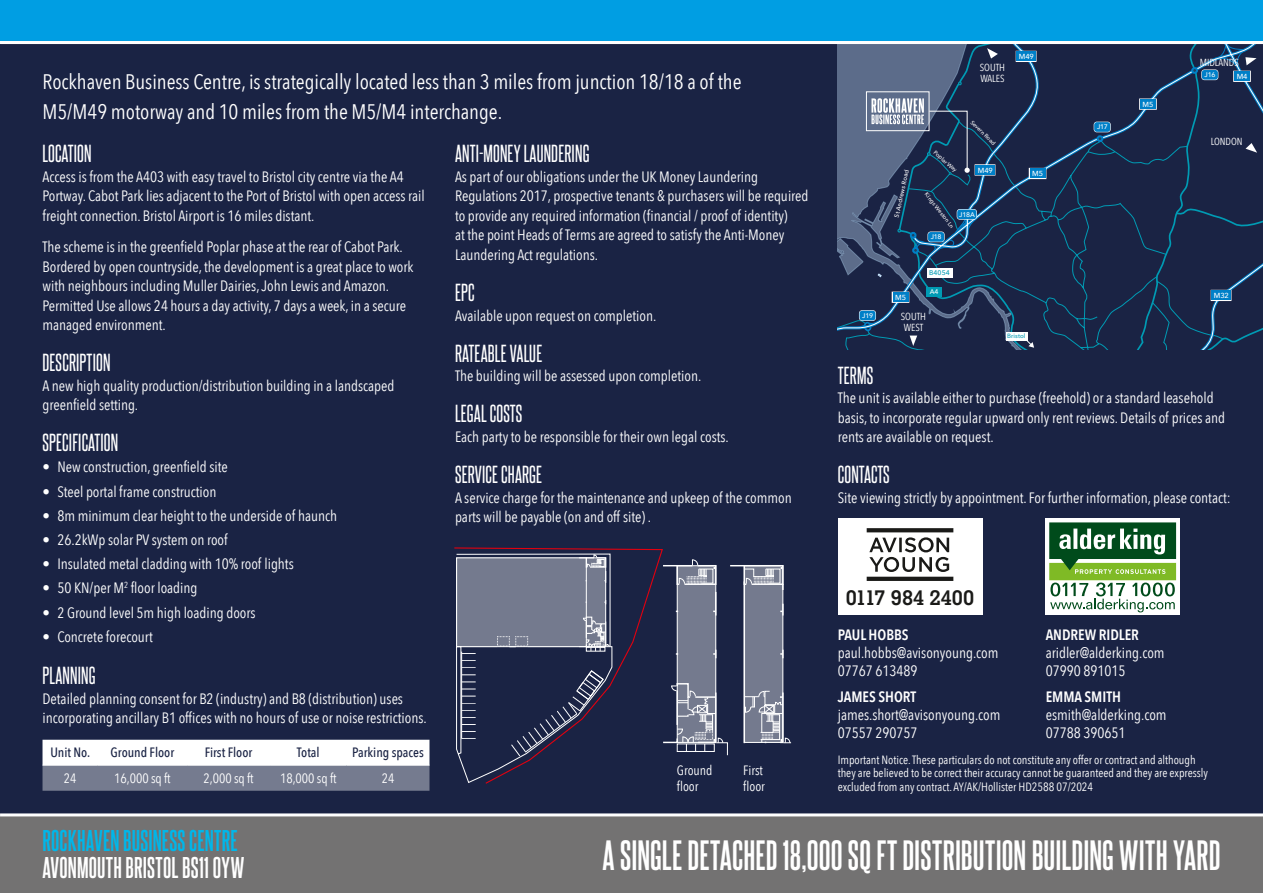
<style>
.page{position:relative;width:1263px;height:893px;background:#1a2344}
.page>*{position:absolute;margin:0;border:0;box-sizing:border-box;transform-origin:0 0}
.t1{font:700 36px "Steelfish Rg";letter-spacing:.005em;color:#fff}
.t2{font:700 25.5px "Steelfish Rg";letter-spacing:.01em;color:#00b7ea}
.t3{font:700 25.5px "Steelfish Rg";letter-spacing:.01em;color:#fff}
.t4{font:21px/30px "Avenir Next Condensed";color:#fff}
.t5{font:21px "Steelfish Rg";letter-spacing:.01em;color:#fff}
.t6{font:700 20.85px "Geometric Slab 703 BT";letter-spacing:-.015em;color:#1a1a18}
.t7{font:15px/19.5px "Avenir Next Condensed";color:#fff}
.t8{font:600 15px "Avenir Next Condensed";color:#fff}
.t9{font:13.5px/16.2px "Avenir Next Condensed";color:#fff}
.t10{font:500 13.5px "Avenir Next Condensed";color:#1a2344}
.t11{font:12px/13.5px "Avenir Next Condensed";color:#fff}
.t12{font:10.2px/11.2px "Avenir Next Condensed";color:#fff}
.t13{font:500 7.35px "Avenir Next";color:#fff}
.t14{font:500 6.75px "Avenir Next";letter-spacing:-.025em;color:#fff}
.t15{font:500 6.75px "Avenir Next";letter-spacing:.005em;color:#009bb4}
.t16{font:500 6.15px "Avenir Next";color:#fff}
.t17{font:500 6.15px "Avenir Next";letter-spacing:.005em;color:#009bb4}
.t18{font:500 5.7px "Avenir Next";color:#fff}
.t19{font:500 5.55px "Avenir Next";color:#fff}
</style>
<div class="page">
<div style="left:0;top:816px;width:1263px;height:77px;background:#737272"></div>
<div style="left:0;top:0;width:1263px;height:43px;background:#009ee3"></div>
<div style="left:838px;top:519px;width:144px;height:96px;background:#fff"></div>
<svg style="left:867px;top:528px;width:86px;height:53px"></svg>
<div style="left:1045px;top:519px;width:135px;height:96px;background:#fff"></div>
<svg style="left:1049px;top:522px;width:127px;height:90px"></svg>
<svg style="left:838px;top:44px;width:298px;height:306px"></svg>
<div style="left:1096px;top:135px;width:7px;height:7px;border:2px solid #0080c8;border-radius:50%"></div>
<div style="left:1094px;top:122px;width:17px;height:10px;border:1px solid #fff;border-radius:3px"></div>
<div style="left:1094px;top:122px;width:16px;height:10px;background:#0080c8;border-radius:3px"></div>
<svg style="left:855px;top:44px;width:190px;height:306px"></svg>
<svg style="left:1136px;top:44px;width:127px;height:306px"></svg>
<hr style="left:0;top:813px;width:1263px;height:3px;background:#fff">
<svg style="left:454px;top:547px;width:209px;height:237px"></svg>
<svg style="left:455px;top:554px;width:157px;height:229px"></svg>
<svg style="left:662px;top:559px;width:129px;height:197px"></svg>
<svg style="left:43px;top:740px;width:386px;height:51px;background:#b9bcc6"></svg>
<hr style="left:43px;top:765px;width:55px;height:1px;background:#fff">
<hr style="left:98px;top:765px;width:89px;height:1px;background:#fff">
<hr style="left:187px;top:765px;width:83px;height:1px;background:#fff">
<hr style="left:270px;top:765px;width:77px;height:1px;background:#fff">
<hr style="left:347px;top:765px;width:82px;height:1px;background:#fff">
<hr style="left:0;top:41px;width:1263px;height:3px;background:#fff">
<h3 class="t4" style="left:43px;top:66px;width:701px">Rockhaven Business Centre, is strategically located less than 3 miles from junction 18/18 a of the<br>M5/M49 motorway and 10 miles from the M5/M4 interchange.</h3>
<h3 class="t5" style="left:43px;top:139px;width:51px">LOCATION</h3>
<p class="t7" style="left:43px;top:166px;width:384px">Access is from the A403 with easy travel to Bristol city centre via the A4<br>Portway. Cabot Park lies adjacent to the Port of Bristol with open access rail freight connection. Bristol Airport is 16 miles distant.</p>
<p class="t7" style="left:43px;top:236px;width:373px">The scheme is in the greenfield Poplar phase at the rear of Cabot Park.<br>Bordered by open countryside, the development is a great place to work with neighbours including Muller Dairies, John Lewis and Amazon.<br>Permitted Use allows 24 hours a day activity, 7 days a week, in a secure managed environment.</p>
<h3 class="t5" style="left:43px;top:348px;width:69px">DESCRIPTION</h3>
<p class="t7" style="left:43px;top:375px;width:354px">A new high quality production/distribution building in a landscaped greenfield setting.</p>
<h3 class="t5" style="left:43px;top:428px;width:77px">SPECIFICATION</h3>
<p class="t7" style="left:43px;top:457px;width:187px">• New construction, greenfield site</p>
<p class="t7" style="left:43px;top:481px;width:175px">• Steel portal frame construction</p>
<p class="t7" style="left:43px;top:505px;width:296px">• 8m minimum clear height to the underside of haunch</p>
<p class="t7" style="left:43px;top:529px;width:187px">• 26.2kWp solar PV system on roof</p>
<p class="t7" style="left:43px;top:553px;width:253px">• Insulated metal cladding with 10% roof lights</p>
<p class="t7" style="left:43px;top:578px;width:156px">• 50 KN/per M<sup>2</sup> floor loading</p>
<p class="t7" style="left:43px;top:602px;width:215px">• 2 Ground level 5m high loading doors</p>
<p class="t7" style="left:43px;top:626px;width:112px">• Concrete forecourt</p>
<h3 class="t5" style="left:43px;top:660px;width:55px">PLANNING</h3>
<p class="t7" style="left:43px;top:688px;width:386px">Detailed planning consent for B2 (industry) and B8 (distribution) uses incorporating ancillary B1 offices with no hours of use or noise restrictions.</p>
<p class="t10" style="left:50px;top:745px;width:41px">Unit No.</p>
<p class="t10" style="left:111px;top:745px;width:65px">Ground Floor</p>
<p class="t10" style="left:205px;top:745px;width:49px">First Floor</p>
<p class="t10" style="left:297px;top:745px;width:24px">Total</p>
<p class="t10" style="left:352px;top:745px;width:73px">Parking spaces</p>
<p class="t9" style="left:64px;top:769px;width:14px">24</p>
<p class="t9" style="left:114px;top:769px;width:58px">16,000 sq ft</p>
<p class="t9" style="left:204px;top:769px;width:52px">2,000 sq ft</p>
<p class="t9" style="left:280px;top:769px;width:58px">18,000 sq ft</p>
<p class="t9" style="left:382px;top:769px;width:14px">24</p>
<h3 class="t5" style="left:455px;top:139px;width:136px">ANTI-MONEY LAUNDERING</h3>
<p class="t7" style="left:455px;top:166px;width:355px">As part of our obligations under the UK Money Laundering Regulations 2017, prospective tenants &amp; purchasers will be required to provide any required information (financial / proof of identity)<br>at the point Heads of Terms are agreed to satisfy the Anti-Money Laundering Act regulations.</p>
<h3 class="t5" style="left:455px;top:278px;width:21px">EPC</h3>
<p class="t7" style="left:455px;top:305px;width:203px">Available upon request on completion.</p>
<h3 class="t5" style="left:455px;top:338px;width:89px">RATEABLE VALUE</h3>
<p class="t7" style="left:455px;top:366px;width:248px">The building will be assessed upon completion.</p>
<h3 class="t5" style="left:455px;top:399px;width:69px">LEGAL COSTS</h3>
<p class="t7" style="left:455px;top:426px;width:275px">Each party to be responsible for their own legal costs.</p>
<h3 class="t5" style="left:455px;top:460px;width:89px">SERVICE CHARGE</h3>
<p class="t7" style="left:455px;top:487px;width:338px">A service charge for the maintenance and upkeep of the common parts will be payable (on and off site) .</p>
<p class="t9" style="left:677px;top:761px;width:37px">Ground floor</p>
<p class="t9" style="left:743px;top:761px;width:23px">First floor</p>
<p class="t14" style="left:862px;top:310px;width:12px">J19</p>
<p class="t12" style="left:980px;top:61px;width:27px">SOUTH<br>WALES</p>
<p class="t16" style="left:891px;top:216px;width:50px;rotate:-78deg">St Andrews Road</p>
<p class="t13" style="left:895px;top:291px;width:12px">M5</p>
<p class="t19" style="left:938px;top:148px;width:31px;rotate:42deg">Poplar Way</p>
<p class="t18" style="left:975px;top:118px;width:34px;rotate:44deg">Severn Road</p>
<p class="t13" style="left:978px;top:164px;width:17px">M49</p>
<p class="t19" style="left:929px;top:190px;width:45px;rotate:51deg">Kings Weston Ln</p>
<p class="t14" style="left:959px;top:209px;width:17px">J18A</p>
<p class="t14" style="left:931px;top:231px;width:12px">J18</p>
<p class="t15" style="left:929px;top:267px;width:22px">B4054</p>
<p class="t14" style="left:930px;top:286px;width:10px">A4</p>
<p class="t12" style="left:901px;top:310px;width:27px">SOUTH<br>WEST</p>
<p class="t13" style="left:1019px;top:50px;width:17px">M49</p>
<p class="t13" style="left:1032px;top:167px;width:12px">M5</p>
<p class="t17" style="left:1007px;top:331px;width:20px">Bristol</p>
<p class="t14" style="left:1097px;top:121px;width:12px">J17</p>
<p class="t13" style="left:1143px;top:98px;width:12px">M5</p>
<p class="t12" style="left:1200px;top:56px;width:41px">MIDLANDS</p>
<p class="t14" style="left:1204px;top:69px;width:12px">J16</p>
<p class="t13" style="left:1237px;top:70px;width:12px">M4</p>
<p class="t12" style="left:1211px;top:135px;width:33px">LONDON</p>
<p class="t13" style="left:1214px;top:289px;width:17px">M32</p>
<h3 class="t5" style="left:838px;top:360px;width:37px">TERMS</h3>
<p class="t7" style="left:838px;top:387px;width:389px">The unit is available either to purchase (freehold) or a standard leasehold basis, to incorporate regular upward only rent reviews. Details of prices and rents are available on request.</p>
<h3 class="t5" style="left:838px;top:460px;width:53px">CONTACTS</h3>
<p class="t7" style="left:838px;top:487px;width:394px">Site viewing strictly by appointment. For further information, please contact:</p>
<h3 class="t6" style="left:846px;top:585px;width:130px">0117 984 2400</h3>
<p class="t8" style="left:838px;top:622px;width:72px">PAUL HOBBS</p>
<p class="t7" style="left:838px;top:643px;width:162px;line-height:18px">paul.hobbs@avisonyoung.com<br>07767 613489</p>
<p class="t8" style="left:838px;top:684px;width:80px">JAMES SHORT</p>
<p class="t7" style="left:838px;top:705px;width:164px;line-height:18px">james.short@avisonyoung.com<br>07557 290757</p>
<p class="t8" style="left:1046px;top:622px;width:95px">ANDREW RIDLER</p>
<p class="t7" style="left:1046px;top:643px;width:120px;line-height:18px">aridler@alderking.com<br>07990 891015</p>
<p class="t8" style="left:1046px;top:684px;width:77px">EMMA SMITH</p>
<p class="t7" style="left:1046px;top:705px;width:122px;line-height:18px">esmith@alderking.com<br>07788 390651</p>
<p class="t11" style="left:838px;top:752px;width:372px">Important Notice. These particulars do not constitute any offer or contract and although they are believed to be correct their accuracy cannot be guaranteed and they are expressly excluded from any contract. AY/AK/Hollister HD2588 07/2024</p>
<h2 class="t2" style="left:43px;top:822px;width:197px">ROCKHAVEN BUSINESS CENTRE</h2>
<h2 class="t3" style="left:43px;top:849px;width:203px">AVONMOUTH BRISTOL BS11 0YW</h2>
<h1 class="t1" style="left:603px;top:830px;width:619px">A SINGLE DETACHED 18,000 SQ FT DISTRIBUTION BUILDING WITH YARD</h1>
</div>
